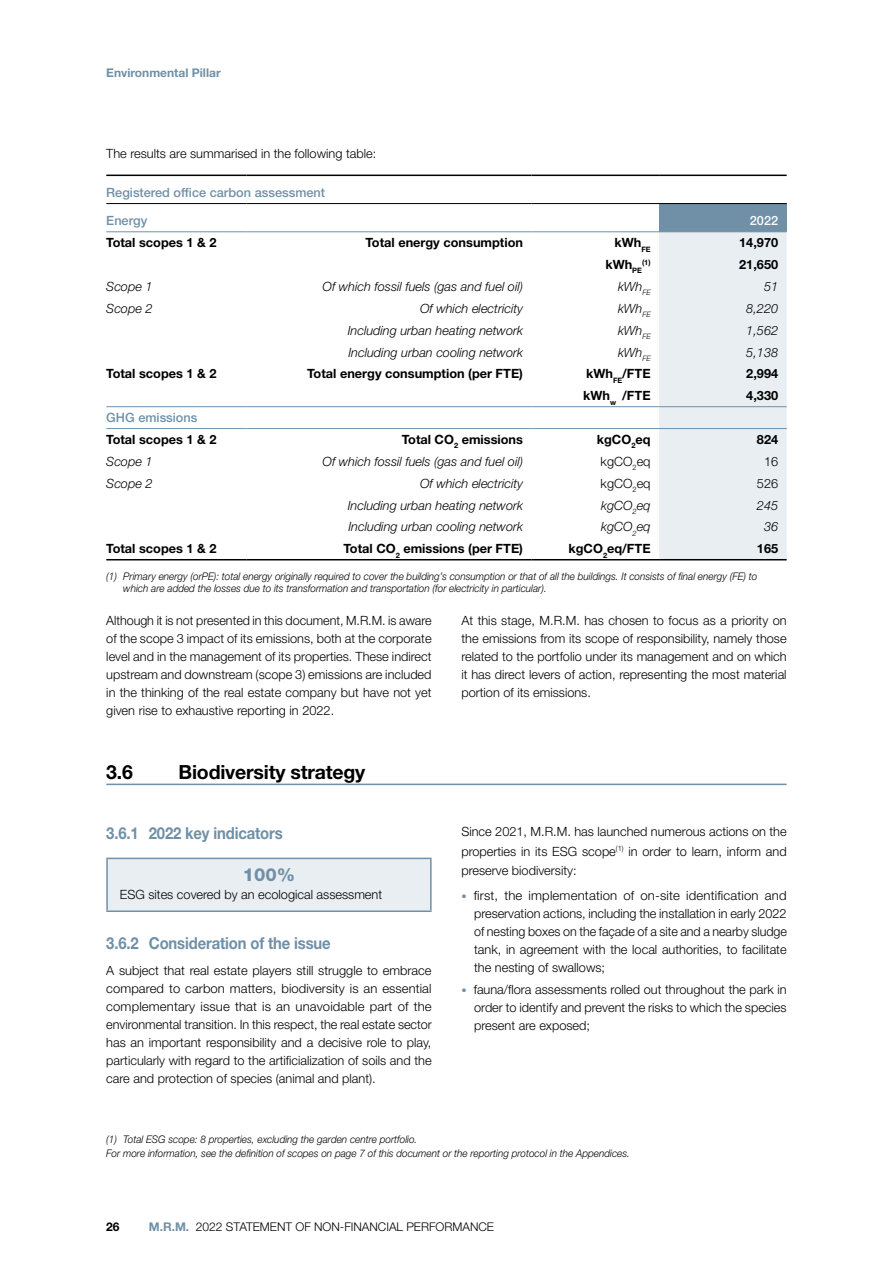
<style>
.page{position:relative;width:893px;height:1263px;background:#fff}
.page>*{position:absolute;margin:0;border:0;box-sizing:border-box;transform-origin:0 0}
.t1{font:700 19.5px "Helvetica Neue LT Std";letter-spacing:-.01em;color:#000}
.t2{font:800 18px "Helvetica Neue LT Std";color:#6f90a7}
.t3{font:700 16.5px "Helvetica Neue LT Std";letter-spacing:-.01em;color:#6f90a7;scale:.9 1}
.t4{font:300 12.75px/18px "Helvetica Neue LT Std";color:#000;text-align:justify}
.t5{font:italic 300 12.75px "Helvetica Neue LT Std";color:#000}
.t6{font:700 12.75px "Helvetica Neue LT Std";color:#000}
.t7{font:500 12.75px "Helvetica Neue LT Std";color:#6f90a7}
.t8{font:500 12.75px "Helvetica Neue LT Std";color:#fff}
.t9{font:300 12px "Helvetica Neue LT Pro";color:#000}
.t10{font:700 12px "Helvetica Neue LT Std";color:#6f90a7}
.t11{font:700 12px "Helvetica Neue LT Std";color:#000}
.t12{font:italic 300 10.5px/12px "Helvetica Neue LT Std";color:#000;scale:.95 1}
.t13{font:700 7.5px "Helvetica Neue LT Std";color:#000}
.s1{font-weight:700;font-size:10.5px;color:#6f90a7}
.s2{font-weight:700;color:#6f90a7}
</style>
<div class="page">
<div style="left:659px;top:204px;width:128px;height:28px;background:#6f90a7"></div>
<div style="left:659px;top:232px;width:128px;height:327px;background:#e9eef2"></div>
<hr style="left:106px;top:175px;width:141px;height:1px;background:#000">
<hr style="left:247px;top:175px;width:284px;height:1px;background:#000">
<hr style="left:531px;top:175px;width:128px;height:1px;background:#000">
<hr style="left:659px;top:175px;width:128px;height:1px;background:#000">
<hr style="left:106px;top:559px;width:141px;height:1px;background:#000">
<hr style="left:247px;top:559px;width:284px;height:1px;background:#000">
<hr style="left:531px;top:559px;width:128px;height:1px;background:#000">
<hr style="left:659px;top:559px;width:128px;height:1px;background:#000">
<hr style="left:106px;top:203px;width:141px;height:1px;background:#000">
<hr style="left:247px;top:203px;width:284px;height:1px;background:#000">
<hr style="left:531px;top:203px;width:128px;height:1px;background:#000">
<hr style="left:659px;top:203px;width:128px;height:1px;background:#000">
<hr style="left:106px;top:231px;width:141px;height:1px;background:#6f90a7">
<hr style="left:247px;top:231px;width:284px;height:1px;background:#6f90a7">
<hr style="left:531px;top:231px;width:128px;height:1px;background:#6f90a7">
<hr style="left:106px;top:406px;width:141px;height:1px;background:#6f90a7">
<hr style="left:247px;top:406px;width:284px;height:1px;background:#6f90a7">
<hr style="left:531px;top:406px;width:128px;height:1px;background:#6f90a7">
<hr style="left:659px;top:406px;width:128px;height:1px;background:#6f90a7">
<hr style="left:106px;top:428px;width:141px;height:1px;background:#6f90a7">
<hr style="left:247px;top:428px;width:284px;height:1px;background:#6f90a7">
<hr style="left:531px;top:428px;width:128px;height:1px;background:#6f90a7">
<hr style="left:659px;top:428px;width:128px;height:1px;background:#6f90a7">
<hr style="left:106px;top:784px;width:681px;height:1px;background:#6f90a7">
<div style="left:107px;top:858px;width:324px;height:53px;background:#e9eef2"></div>
<hr style="left:106px;top:858px;width:326px;height:1px;background:#6f90a7">
<hr style="left:106px;top:859px;width:2px;height:51px;background:#6f90a7">
<hr style="left:430px;top:859px;width:2px;height:51px;background:#6f90a7">
<hr style="left:106px;top:910px;width:326px;height:2px;background:#6f90a7">
<p class="t10" style="left:106px;top:65px;width:116px">Environmental Pillar</p>
<p class="t4" style="left:106px;top:144px;width:271px">The results are summarised in the following table:</p>
<p class="t7" style="left:106px;top:185px;width:220px">Registered office carbon assessment</p>
<p class="t7" style="left:106px;top:213px;width:43px">Energy</p>
<p class="t8" style="left:750px;top:213px;width:30px">2022</p>
<p class="t6" style="left:106px;top:235px;width:112px">Total scopes 1 &amp; 2</p>
<p class="t6" style="left:366px;top:235px;width:159px">Total energy consumption</p>
<p class="t6" style="left:614px;top:235px;width:38px">kWh<sub>FE</sub></p>
<p class="t6" style="left:739px;top:235px;width:40px">14,970</p>
<p class="t6" style="left:605px;top:257px;width:38px">kWh<sub>PE</sub></p>
<p class="t13" style="left:642px;top:258px;width:10px">(1)</p>
<p class="t6" style="left:739px;top:257px;width:40px">21,650</p>
<p class="t5" style="left:106px;top:279px;width:48px">Scope 1</p>
<p class="t5" style="left:323px;top:279px;width:202px">Of which fossil fuels (gas and fuel oil)</p>
<p class="t5" style="left:618px;top:279px;width:34px">kWh<sub>FE</sub></p>
<p class="t5" style="left:764px;top:279px;width:16px">51</p>
<p class="t5" style="left:106px;top:301px;width:48px">Scope 2</p>
<p class="t5" style="left:420px;top:301px;width:104px">Of which electricity</p>
<p class="t5" style="left:618px;top:301px;width:34px">kWh<sub>FE</sub></p>
<p class="t5" style="left:746px;top:301px;width:33px">8,220</p>
<p class="t5" style="left:348px;top:323px;width:177px">Including urban heating network</p>
<p class="t5" style="left:618px;top:323px;width:34px">kWh<sub>FE</sub></p>
<p class="t5" style="left:746px;top:323px;width:33px">1,562</p>
<p class="t5" style="left:348px;top:344px;width:176px">Including urban cooling network</p>
<p class="t5" style="left:618px;top:344px;width:34px">kWh<sub>FE</sub></p>
<p class="t5" style="left:746px;top:344px;width:33px">5,138</p>
<p class="t6" style="left:106px;top:366px;width:112px">Total scopes 1 &amp; 2</p>
<p class="t6" style="left:307px;top:366px;width:217px">Total energy consumption (per FTE)</p>
<p class="t6" style="left:586px;top:366px;width:66px">kWh<sub>FE</sub>/FTE</p>
<p class="t6" style="left:746px;top:366px;width:33px">2,994</p>
<p class="t6" style="left:583px;top:388px;width:69px">kWh<sub>w</sub> /FTE</p>
<p class="t6" style="left:746px;top:388px;width:33px">4,330</p>
<p class="t7" style="left:106px;top:410px;width:93px">GHG emissions</p>
<p class="t6" style="left:106px;top:432px;width:112px">Total scopes 1 &amp; 2</p>
<p class="t6" style="left:402px;top:432px;width:123px">Total CO<sub>2</sub> emissions</p>
<p class="t6" style="left:597px;top:432px;width:55px">kgCO<sub>2</sub>eq</p>
<p class="t6" style="left:757px;top:432px;width:23px">824</p>
<p class="t5" style="left:106px;top:454px;width:48px">Scope 1</p>
<p class="t5" style="left:323px;top:454px;width:202px">Of which fossil fuels (gas and fuel oil)</p>
<p class="t4" style="left:601px;top:452px;width:51px">kgCO<sub>2</sub>eq</p>
<p class="t4" style="left:764px;top:452px;width:16px">16</p>
<p class="t5" style="left:106px;top:476px;width:48px">Scope 2</p>
<p class="t5" style="left:420px;top:476px;width:104px">Of which electricity</p>
<p class="t4" style="left:601px;top:474px;width:51px">kgCO<sub>2</sub>eq</p>
<p class="t4" style="left:757px;top:474px;width:23px">526</p>
<p class="t5" style="left:348px;top:497px;width:177px">Including urban heating network</p>
<p class="t5" style="left:601px;top:497px;width:51px">kgCO<sub>2</sub>eq</p>
<p class="t5" style="left:757px;top:497px;width:23px">245</p>
<p class="t5" style="left:348px;top:519px;width:176px">Including urban cooling network</p>
<p class="t5" style="left:601px;top:519px;width:51px">kgCO<sub>2</sub>eq</p>
<p class="t5" style="left:764px;top:519px;width:16px">36</p>
<p class="t6" style="left:106px;top:541px;width:112px">Total scopes 1 &amp; 2</p>
<p class="t6" style="left:343px;top:541px;width:181px">Total CO<sub>2</sub> emissions (per FTE)</p>
<p class="t6" style="left:568px;top:541px;width:84px">kgCO<sub>2</sub>eq/FTE</p>
<p class="t6" style="left:757px;top:541px;width:23px">165</p>
<p class="t12" style="left:123px;top:570px;width:669px;text-indent:-17px">(1) Primary energy (orPE): total energy originally required to cover the building’s consumption or that of all the buildings. It consists of final energy (FE) to which are added the losses due to its transformation and transportation (for electricity in particular).</p>
<p class="t4" style="left:106px;top:611px;width:327px">Although it is not presented in this document, M.R.M. is aware of the scope 3 impact of its emissions, both at the corporate level and in the management of its properties. These indirect upstream and downstream (scope 3) emissions are included in the thinking of the real estate company but have not yet given rise to exhaustive reporting in 2022.</p>
<p class="t4" style="left:461px;top:611px;width:327px">At this stage, M.R.M. has chosen to focus as a priority on the emissions from its scope of responsibility, namely those related to the portfolio under its management and on which it has direct levers of action, representing the most material portion of its emissions.</p>
<h1 class="t1" style="left:106px;top:760px;width:28px">3.6</h1>
<h1 class="t1" style="left:179px;top:760px;width:188px">Biodiversity strategy</h1>
<p class="t3" style="left:106px;top:823px;width:198px">3.6.1 2022 key indicators</p>
<h2 class="t2" style="left:243px;top:863px;width:54px">100%</h2>
<p class="t4" style="left:120px;top:885px;width:264px">ESG sites covered by an ecological assessment</p>
<p class="t3" style="left:106px;top:933px;width:251px">3.6.2 Consideration of the issue</p>
<p class="t4" style="left:106px;top:961px;width:327px">A subject that real estate players still struggle to embrace compared to carbon matters, biodiversity is an essential complementary issue that is an unavoidable part of the environmental transition. In this respect, the real estate sector has an important responsibility and a decisive role to play, particularly with regard to the artificialization of soils and the care and protection of species (animal and plant).</p>
<p class="t4" style="left:461px;top:822px;width:327px;line-height:19.5px">Since 2021, M.R.M. has launched numerous actions on the properties in its ESG scope<sup>(1)</sup> in order to learn, inform and preserve biodiversity:</p>
<p class="t4" style="left:474px;top:886px;width:314px;text-indent:-13px"><span class="s1">•</span> first, the implementation of on-site identification and preservation actions, including the installation in early 2022 of nesting boxes on the façade of a site and a nearby sludge tank, in agreement with the local authorities, to facilitate the nesting of swallows;</p>
<p class="t4" style="left:474px;top:980px;width:314px;text-indent:-13px"><span class="s1">•</span> fauna/flora assessments rolled out throughout the park in order to identify and prevent the risks to which the species present are exposed;</p>
<p class="t12" style="left:106px;top:1131px;width:553px;line-height:14.1px">(1) Total ESG scope: 8 properties, excluding the garden centre portfolio.<br>For more information, see the definition of scopes on page 7 of this document or the reporting protocol in the Appendices.</p>
<p class="t11" style="left:106px;top:1219px;width:15px">26</p>
<p class="t9" style="left:149px;top:1220px;width:347px"><span class="s2">M.R.M.</span> 2022 STATEMENT OF NON-FINANCIAL PERFORMANCE</p>
</div>
